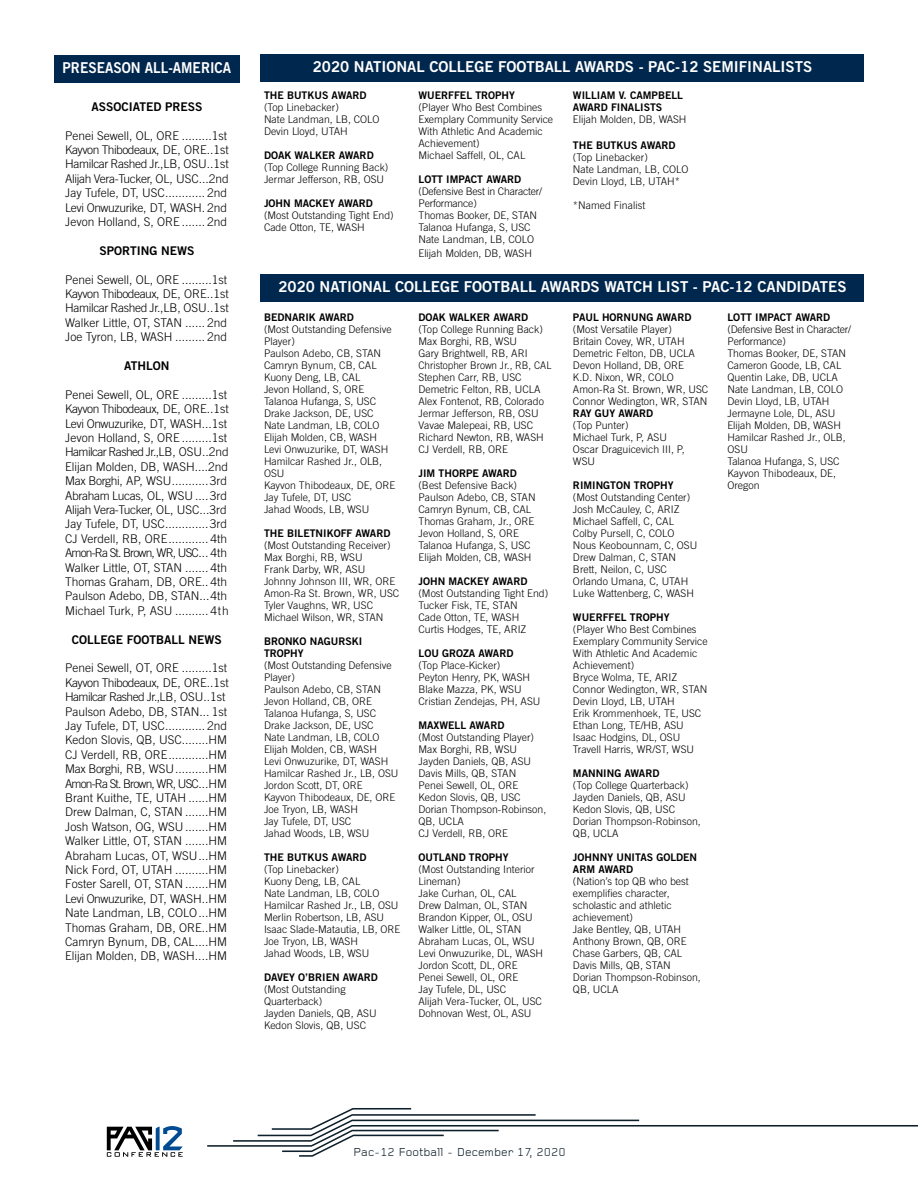
<style>
.page{position:relative;width:918px;height:1188px;background:#fff}
.page>*{position:absolute;margin:0;border:0;box-sizing:border-box;transform-origin:0 0}
.t1{font:15px "Trade Gothic LT Std Bd 2";color:#fff}
.t2{font:15px "Trade Gothic LT Std Bd 2";color:#fff;scale:.91 1}
.t3{font:300 12px/14.4px "Trade Gothic LT Std";color:#000}
.t4{font:12px "Trade Gothic LT Std Bd 2";color:#000}
.t5{font:12px "Foundry Gridnik";color:#0d1f2b}
.t6{font:300 10.5px/12px "Trade Gothic LT Std";color:#000}
.t7{font:10.5px/12px "Trade Gothic LT Std Bd 2";color:#000}
</style>
<div class="page">
<svg style="left:207px;top:1108px;width:711px;height:49px"></svg>
<svg style="left:107px;top:1126px;width:76px;height:31px"></svg>
<div style="left:54px;top:55px;width:186px;height:28px;background:#00274d"></div>
<div style="left:261px;top:274px;width:603px;height:28px;background:#00274d"></div>
<div style="left:261px;top:54px;width:603px;height:28px;background:#00274d"></div>
<h1 class="t2" style="left:63px;top:58px;width:187px">PRESEASON ALL-AMERICA</h1>
<p class="t4" style="left:91px;top:99px;width:112px">ASSOCIATED PRESS</p>
<p class="t3" style="left:65px;top:128px;width:165px">Penei Sewell, OL, ORE .........1st Kayvon Thibodeaux, DE, ORE..1st Hamilcar Rashed Jr.,LB, OSU..1st Alijah Vera-Tucker, OL, USC...2nd Jay Tufele, DT, USC............ 2nd Levi Onwuzurike, DT, WASH. 2nd Jevon Holland, S, ORE ....... 2nd</p>
<p class="t4" style="left:100px;top:243px;width:96px">SPORTING NEWS</p>
<p class="t3" style="left:65px;top:272px;width:165px">Penei Sewell, OL, ORE .........1st Kayvon Thibodeaux, DE, ORE..1st Hamilcar Rashed Jr.,LB, OSU..1st Walker Little, OT, STAN ...... 2nd Joe Tyron, LB, WASH ......... 2nd</p>
<p class="t4" style="left:124px;top:358px;width:47px">ATHLON</p>
<p class="t3" style="left:65px;top:387px;width:165px">Penei Sewell, OL, ORE .........1st Kayvon Thibodeaux, DE, ORE..1st Levi Onwuzurike, DT, WASH...1st Jevon Holland, S, ORE .........1st Hamilcar Rashed Jr.,LB, OSU..2nd Elijan Molden, DB, WASH....2nd Max Borghi, AP, WSU...........3rd Abraham Lucas, OL, WSU ....3rd Alijah Vera-Tucker, OL, USC...3rd Jay Tufele, DT, USC.............3rd CJ Verdell, RB, ORE............ 4th Amon-Ra St. Brown, WR, USC... 4th Walker Little, OT, STAN ....... 4th Thomas Graham, DB, ORE.. 4th Paulson Adebo, DB, STAN...4th Michael Turk, P, ASU .......... 4th</p>
<p class="t4" style="left:72px;top:632px;width:152px">COLLEGE FOOTBALL NEWS</p>
<p class="t3" style="left:65px;top:661px;width:165px">Penei Sewell, OT, ORE .........1st<br>Kayvon Thibodeaux, DE, ORE..1st<br>Hamilcar Rashed Jr.,LB, OSU..1st<br>Paulson Adebo, DB, STAN... 1st<br>Jay Tufele, DT, USC............ 2nd<br>Kedon Slovis, QB, USC........HM<br>CJ Verdell, RB, ORE............HM<br>Max Borghi, RB, WSU..........HM<br>Amon-Ra St. Brown, WR, USC...HM<br>Brant Kuithe, TE, UTAH ......HM<br>Drew Dalman, C, STAN .......HM<br>Josh Watson, OG, WSU.......HM<br>Walker Little, OT, STAN .......HM<br>Abraham Lucas, OT, WSU...HM<br>Nick Ford, OT, UTAH ..........HM<br>Foster Sarell, OT, STAN .......HM<br>Levi Onwuzurike, DT, WASH..HM<br>Nate Landman, LB, COLO...HM<br>Thomas Graham, DB, ORE..HM<br>Camryn Bynum, DB, CAL....HM<br>Elijan Molden, DB, WASH....HM</p>
<h1 class="t1" style="left:313px;top:57px;width:501px">2020 NATIONAL COLLEGE FOOTBALL AWARDS - PAC-12 SEMIFINALISTS</h1>
<p class="t7" style="left:264px;top:89px;width:104px">THE BUTKUS AWARD</p>
<p class="t6" style="left:264px;top:101px;width:117px">(Top Linebacker)<br>Nate Landman, LB, COLO<br>Devin Lloyd, UTAH</p>
<p class="t7" style="left:264px;top:149px;width:111px">DOAK WALKER AWARD</p>
<p class="t6" style="left:264px;top:161px;width:126px">(Top College Running Back)<br>Jermar Jefferson, RB, OSU</p>
<p class="t7" style="left:264px;top:197px;width:110px">JOHN MACKEY AWARD</p>
<p class="t6" style="left:264px;top:209px;width:131px">(Most Outstanding Tight End)<br>Cade Otton, TE, WASH</p>
<p class="t7" style="left:418px;top:89px;width:98px">WUERFFEL TROPHY</p>
<p class="t6" style="left:418px;top:101px;width:136px">(Player Who Best Combines<br>Exemplary Community Service<br>With Athletic And Academic<br>Achievement)<br>Michael Saffell, OL, CAL</p>
<p class="t7" style="left:418px;top:173px;width:104px">LOTT IMPACT AWARD</p>
<p class="t6" style="left:418px;top:185px;width:125px">(Defensive Best in Character/<br>Performance)<br>Thomas Booker, DE, STAN<br>Talanoa Hufanga, S, USC<br>Nate Landman, LB, COLO</p>
<p class="t6" style="left:418px;top:247px;width:115px">Elijah Molden, DB, WASH</p>
<p class="t7" style="left:573px;top:89px;width:112px">WILLIAM V. CAMPBELL<br>AWARD FINALISTS</p>
<p class="t6" style="left:573px;top:113px;width:115px">Elijah Molden, DB, WASH</p>
<p class="t7" style="left:573px;top:139px;width:104px">THE BUTKUS AWARD</p>
<p class="t6" style="left:573px;top:151px;width:117px">(Top Linebacker)<br>Nate Landman, LB, COLO<br>Devin Lloyd, LB, UTAH*</p>
<p class="t6" style="left:573px;top:199px;width:74px">*Named Finalist</p>
<h1 class="t1" style="left:278px;top:277px;width:570px">2020 NATIONAL COLLEGE FOOTBALL AWARDS WATCH LIST - PAC-12 CANDIDATES</h1>
<p class="t7" style="left:264px;top:311px;width:91px">BEDNARIK AWARD</p>
<p class="t6" style="left:264px;top:323px;width:133px">(Most Outstanding Defensive<br>Player)<br>Paulson Adebo, CB, STAN<br>Camryn Bynum, CB, CAL<br>Kuony Deng, LB, CAL<br>Jevon Holland, S, ORE<br>Talanoa Hufanga, S, USC<br>Drake Jackson, DE, USC<br>Nate Landman, LB, COLO<br>Elijah Molden, CB, WASH<br>Levi Onwuzurike, DT, WASH<br>Hamilcar Rashed Jr., OLB,<br>OSU<br>Kayvon Thibodeaux, DE, ORE<br>Jay Tufele, DT, USC<br>Jahad Woods, LB, WSU</p>
<p class="t7" style="left:264px;top:527px;width:128px">THE BILETNIKOFF AWARD</p>
<p class="t6" style="left:264px;top:539px;width:137px">(Most Outstanding Receiver)<br>Max Borghi, RB, WSU<br>Frank Darby, WR, ASU<br>Johnny Johnson III, WR, ORE<br>Amon-Ra St. Brown, WR, USC<br>Tyler Vaughns, WR, USC<br>Michael Wilson, WR, STAN</p>
<p class="t7" style="left:264px;top:635px;width:100px">BRONKO NAGURSKI<br>TROPHY</p>
<p class="t6" style="left:264px;top:659px;width:136px">(Most Outstanding Defensive<br>Player)<br>Paulson Adebo, CB, STAN<br>Jevon Holland, CB, ORE<br>Talanoa Hufanga, S, USC<br>Drake Jackson, DE, USC<br>Nate Landman, LB, COLO<br>Elijah Molden, CB, WASH<br>Levi Onwuzurike, DT, WASH<br>Hamilcar Rashed Jr., LB, OSU<br>Jordon Scott, DT, ORE<br>Kayvon Thibodeaux, DE, ORE<br>Joe Tryon, LB, WASH<br>Jay Tufele, DT, USC<br>Jahad Woods, LB, WSU</p>
<p class="t7" style="left:264px;top:851px;width:104px">THE BUTKUS AWARD</p>
<p class="t6" style="left:264px;top:863px;width:138px">(Top Linebacker)<br>Kuony Deng, LB, CAL<br>Nate Landman, LB, COLO<br>Hamilcar Rashed Jr., LB, OSU<br>Merlin Robertson, LB, ASU<br>Isaac Slade-Matautia, LB, ORE<br>Joe Tryon, LB, WASH<br>Jahad Woods, LB, WSU</p>
<p class="t7" style="left:264px;top:971px;width:115px">DAVEY O’BRIEN AWARD</p>
<p class="t6" style="left:264px;top:983px;width:114px">(Most Outstanding<br>Quarterback)<br>Jayden Daniels, QB, ASU<br>Kedon Slovis, QB, USC</p>
<p class="t7" style="left:418px;top:311px;width:111px">DOAK WALKER AWARD</p>
<p class="t6" style="left:418px;top:323px;width:134px">(Top College Running Back)<br>Max Borghi, RB, WSU<br>Gary Brightwell, RB, ARI<br>Christopher Brown Jr., RB, CAL<br>Stephen Carr, RB, USC<br>Demetric Felton, RB, UCLA<br>Alex Fontenot, RB, Colorado<br>Jermar Jefferson, RB, OSU<br>Vavae Malepeai, RB, USC<br>Richard Newton, RB, WASH<br>CJ Verdell, RB, ORE</p>
<p class="t7" style="left:418px;top:467px;width:100px">JIM THORPE AWARD</p>
<p class="t6" style="left:418px;top:479px;width:119px">(Best Defensive Back)<br>Paulson Adebo, CB, STAN<br>Camryn Bynum, CB, CAL<br>Thomas Graham, Jr., ORE<br>Jevon Holland, S, ORE<br>Talanoa Hufanga, S, USC<br>Elijah Molden, CB, WASH</p>
<p class="t7" style="left:418px;top:575px;width:110px">JOHN MACKEY AWARD</p>
<p class="t6" style="left:418px;top:587px;width:131px">(Most Outstanding Tight End)<br>Tucker Fisk, TE, STAN<br>Cade Otton, TE, WASH<br>Curtis Hodges, TE, ARIZ</p>
<p class="t7" style="left:418px;top:647px;width:96px">LOU GROZA AWARD</p>
<p class="t6" style="left:418px;top:659px;width:123px">(Top Place-Kicker)<br>Peyton Henry, PK, WASH<br>Blake Mazza, PK, WSU<br>Cristian Zendejas, PH, ASU</p>
<p class="t7" style="left:418px;top:719px;width:87px">MAXWELL AWARD</p>
<p class="t6" style="left:418px;top:731px;width:129px">(Most Outstanding Player)<br>Max Borghi, RB, WSU<br>Jayden Daniels, QB, ASU<br>Davis Mills, QB, STAN<br>Penei Sewell, OL, ORE<br>Kedon Slovis, QB, USC<br>Dorian Thompson-Robinson,<br>QB, UCLA<br>CJ Verdell, RB, ORE</p>
<p class="t7" style="left:418px;top:851px;width:92px">OUTLAND TROPHY</p>
<p class="t6" style="left:418px;top:863px;width:126px">(Most Outstanding Interior<br>Lineman)<br>Jake Curhan, OL, CAL<br>Drew Dalman, OL, STAN<br>Brandon Kipper, OL, OSU<br>Walker Little, OL, STAN<br>Abraham Lucas, OL, WSU<br>Levi Onwuzurike, DL, WASH<br>Jordon Scott, DL, ORE<br>Penei Sewell, OL, ORE<br>Jay Tufele, DL, USC<br>Alijah Vera-Tucker, OL, USC<br>Dohnovan West, OL, ASU</p>
<p class="t7" style="left:573px;top:311px;width:120px">PAUL HORNUNG AWARD</p>
<p class="t6" style="left:573px;top:323px;width:137px">(Most Versatile Player)<br>Britain Covey, WR, UTAH<br>Demetric Felton, DB, UCLA<br>Devon Holland, DB, ORE<br>K.D. Nixon, WR, COLO<br>Amon-Ra St. Brown, WR, USC<br>Connor Wedington, WR, STAN</p>
<p class="t7" style="left:573px;top:407px;width:82px">RAY GUY AWARD</p>
<p class="t6" style="left:573px;top:419px;width:113px">(Top Punter)<br>Michael Turk, P, ASU<br>Oscar Draguicevich III, P,<br>WSU</p>
<p class="t7" style="left:573px;top:479px;width:102px">RIMINGTON TROPHY</p>
<p class="t6" style="left:573px;top:491px;width:126px">(Most Outstanding Center)<br>Josh McCauley, C, ARIZ<br>Michael Saffell, C, CAL<br>Colby Pursell, C, COLO<br>Nous Keobounnam, C, OSU<br>Drew Dalman, C, STAN<br>Brett, Neilon, C, USC<br>Orlando Umana, C, UTAH<br>Luke Wattenberg, C, WASH</p>
<p class="t7" style="left:573px;top:611px;width:98px">WUERFFEL TROPHY</p>
<p class="t6" style="left:573px;top:623px;width:136px">(Player Who Best Combines<br>Exemplary Community Service<br>With Athletic And Academic<br>Achievement)<br>Bryce Wolma, TE, ARIZ<br>Connor Wedington, WR, STAN<br>Devin Lloyd, LB, UTAH<br>Erik Krommenhoek, TE, USC<br>Ethan Long, TE/HB, ASU<br>Isaac Hodgins, DL, OSU<br>Travell Harris, WR/ST, WSU</p>
<p class="t7" style="left:573px;top:767px;width:88px">MANNING AWARD</p>
<p class="t6" style="left:573px;top:779px;width:129px">(Top College Quarterback)<br>Jayden Daniels, QB, ASU<br>Kedon Slovis, QB, USC<br>Dorian Thompson-Robinson,<br>QB, UCLA</p>
<p class="t7" style="left:573px;top:851px;width:126px">JOHNNY UNITAS GOLDEN<br>ARM AWARD</p>
<p class="t6" style="left:573px;top:875px;width:129px">(Nation’s top QB who best exemplifies character, scholastic and athletic achievement)<br>Jake Bentley, QB, UTAH<br>Anthony Brown, QB, ORE<br>Chase Garbers, QB, CAL<br>Davis Mills, QB, STAN<br>Dorian Thompson-Robinson,<br>QB, UCLA</p>
<p class="t7" style="left:727px;top:311px;width:104px">LOTT IMPACT AWARD</p>
<p class="t6" style="left:727px;top:323px;width:125px">(Defensive Best in Character/<br>Performance)<br>Thomas Booker, DE, STAN<br>Cameron Goode, LB, CAL<br>Quentin Lake, DB, UCLA<br>Nate Landman, LB, COLO<br>Devin Lloyd, LB, UTAH<br>Jermayne Lole, DL, ASU<br>Elijah Molden, DB, WASH<br>Hamilcar Rashed Jr., OLB,<br>OSU<br>Talanoa Hufanga, S, USC<br>Kayvon Thibodeaux, DE,<br>Oregon</p>
<p class="t5" style="left:353px;top:1146px;width:214px">Pac-12 Football - December 17, 2020</p>
</div>
